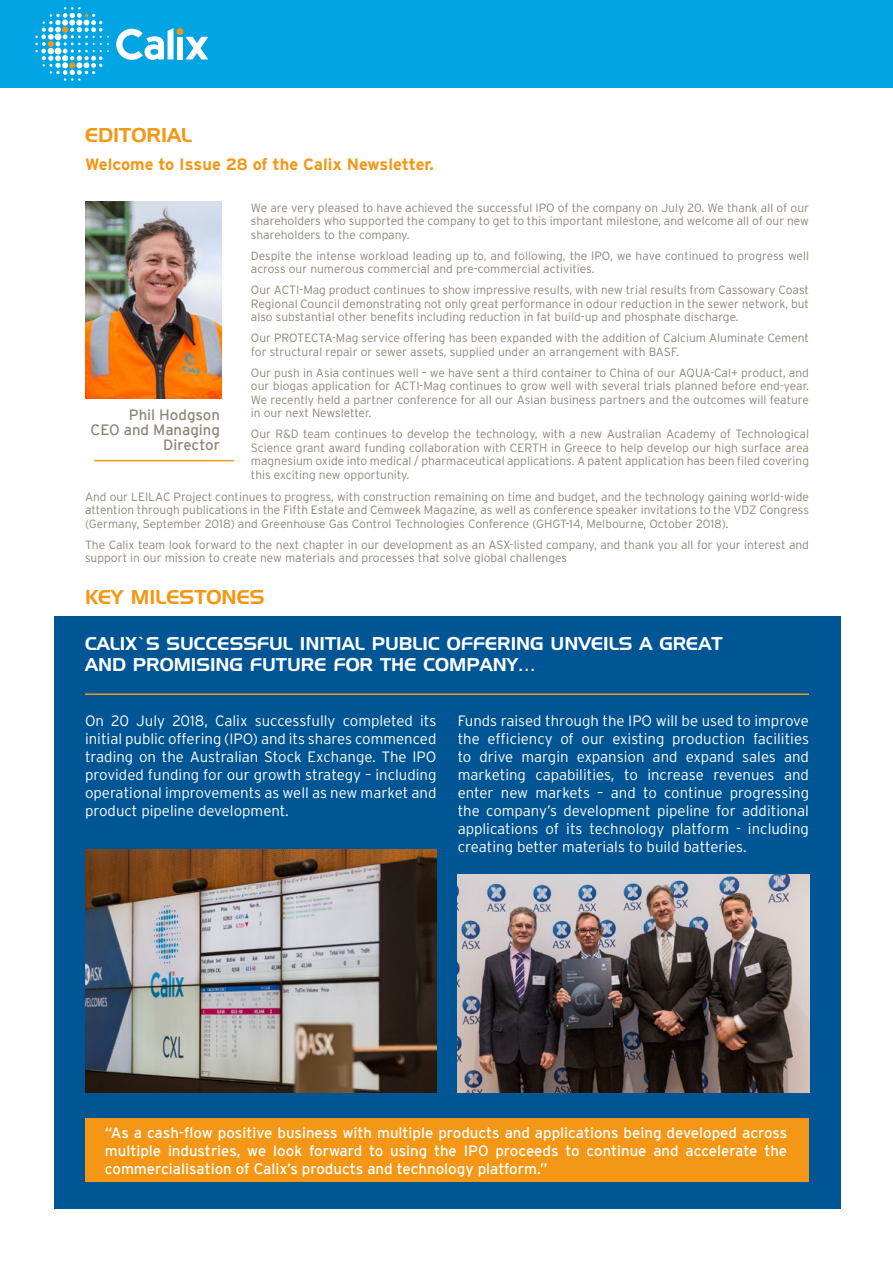
<style>
.page{position:relative;width:893px;height:1263px;background:#fff}
.page>*{position:absolute;margin:0;border:0;box-sizing:border-box;transform-origin:0 0}
.t1{font:19.5px "Handel Gothic";color:#f49716}
.t2{font:18px/21px "Handel Gothic";color:#fff}
.t3{font:700 16.5px "Interstate";color:#f49716}
.t4{font:300 15px/18px "Interstate";color:#fff;text-align:justify}
.t5{font:15px/18px "Interstate";color:#fff;text-align:justify}
.t6{font:15px/15px "Interstate";color:#8f8777;text-align:right}
.t7{font:300 12px/13.5px "Interstate";color:#8f8777;text-align:justify}
</style>
<div class="page">
<div style="left:54px;top:616px;width:786px;height:593px;background:#005595"></div>
<div style="left:0;top:0;width:893px;height:87px;background:#00a4e3"></div>
<img style="left:85px;top:201px;width:136px;height:197px">
<hr style="left:94px;top:460px;width:140px;height:1px;background:#f49716">
<hr style="left:85px;top:693px;width:724px;height:2px;background:#f49716">
<svg style="left:35px;top:7px;width:74px;height:74px"></svg>
<div style="left:177px;top:28px;width:6px;height:7px;background:#f49716;border-radius:50%"></div>
<div style="left:177px;top:37px;width:6px;height:22px;background:#fff"></div>
<svg style="left:186px;top:37px;width:22px;height:22px"></svg>
<svg style="left:116px;top:28px;width:57px;height:32px"></svg>
<img style="left:458px;top:874px;width:351px;height:219px">
<img style="left:85px;top:849px;width:351px;height:244px">
<div style="left:85px;top:1118px;width:724px;height:64px;background:#f49716"></div>
<h1 class="t1" style="left:85px;top:126px;width:108px">EDITORIAL</h1>
<h3 class="t3" style="left:85px;top:155px;width:350px">Welcome to Issue 28 of the Calix Newsletter.</h3>
<p class="t6" style="left:91px;top:407px;width:131px">Phil Hodgson<br>CEO and Managing<br>Director</p>
<p class="t7" style="left:251px;top:201px;width:560px">We are very pleased to have achieved the successful IPO of the company on July 20. We thank all of our shareholders who supported the company to get to this important milestone, and welcome all of our new shareholders to the company.</p>
<p class="t7" style="left:251px;top:249px;width:560px">Despite the intense workload leading up to, and following, the IPO, we have continued to progress well across our numerous commercial and pre-commercial activities.</p>
<p class="t7" style="left:251px;top:283px;width:560px">Our ACTI-Mag product continues to show impressive results, with new trial results from Cassowary Coast Regional Council demonstrating not only great performance in odour reduction in the sewer network, but also substantial other benefits including reduction in fat build-up and phosphate discharge.</p>
<p class="t7" style="left:251px;top:331px;width:560px">Our PROTECTA-Mag service offering has been expanded with the addition of Calcium Aluminate Cement for structural repair or sewer assets, supplied under an arrangement with BASF.</p>
<p class="t7" style="left:251px;top:366px;width:560px">Our push in Asia continues well – we have sent a third container to China of our AQUA-Cal+ product, and our biogas application for ACTI-Mag continues to grow well with several trials planned before end-year.<br>We recently held a partner conference for all our Asian business partners and the outcomes will feature in our next Newsletter.</p>
<p class="t7" style="left:251px;top:427px;width:560px">Our R&amp;D team continues to develop the technology, with a new Australian Academy of Technological Science grant award funding collaboration with CERTH in Greece to help develop our high surface area magnesium oxide into medical / pharmaceutical applications. A patent application has been filed covering this exciting new opportunity.</p>
<p class="t7" style="left:85px;top:490px;width:725px">And our LEILAC Project continues to progress, with construction remaining on time and budget, and the technology gaining world-wide attention through publications in the Fifth Estate and Cemweek Magazine, as well as conference speaker invitations to the VDZ Congress (Germany, September 2018) and Greenhouse Gas Control Technologies Conference (GHGT-14, Melbourne, October 2018).</p>
<p class="t7" style="left:85px;top:538px;width:725px">The Calix team look forward to the next chapter in our development as an ASX-listed company, and thank you all for your interest and support in our mission to create new materials and processes that solve global challenges</p>
<h1 class="t1" style="left:85px;top:588px;width:181px">KEY MILESTONES</h1>
<h2 class="t2" style="left:85px;top:635px;width:639px">CALIX’S SUCCESSFUL INITIAL PUBLIC OFFERING UNVEILS A GREAT<br>AND PROMISING FUTURE FOR THE COMPANY…</h2>
<p class="t4" style="left:85px;top:712px;width:353px">On 20 July 2018, Calix successfully completed its initial public offering (IPO) and its shares commenced trading on the Australian Stock Exchange. The IPO provided funding for our growth strategy – including operational improvements as well as new market and product pipeline development.</p>
<p class="t4" style="left:458px;top:712px;width:353px">Funds raised through the IPO will be used to improve the efficiency of our existing production facilities to drive margin expansion and expand sales and marketing capabilities, to increase revenues and enter new markets – and to continue progressing the company’s development pipeline for additional applications of its technology platform - including creating better materials to build batteries.</p>
<p class="t5" style="left:105px;top:1123px;width:684px">“As a cash-flow positive business with multiple products and applications being developed across multiple industries, we look forward to using the IPO proceeds to continue and accelerate the commercialisation of Calix’s products and technology platform.”</p>
</div>
